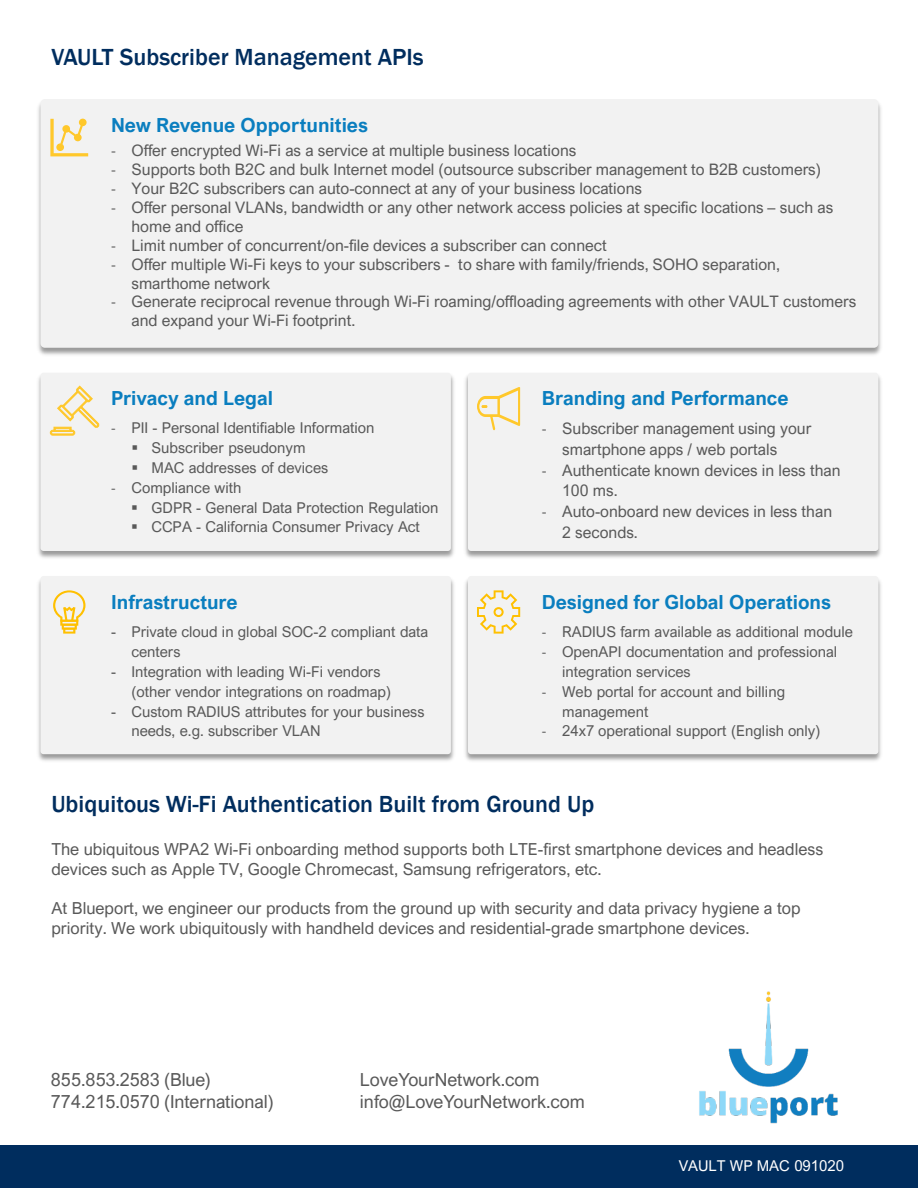
<style>
.page{position:relative;width:918px;height:1188px;background:#fff}
.page>*{position:absolute;margin:0;border:0;box-sizing:border-box;transform-origin:0 0}
.t1{font:500 24px "Franklin Gothic";color:#002d5e}
.t2{font:700 19.5px "Arial Nova";color:#0a7ebf}
.t3{font:18px "Arial Nova";letter-spacing:-.005em;color:#595959}
.t4{font:16.5px/19.8px "Arial Nova";color:#595959}
.t5{font:15.9px/20.7px "Arial Nova";color:#595959}
.t6{font:15px/19.8px "Arial Nova";color:#595959}
.t7{font:15px "Arial Nova";color:#fff}
.s1{font-family:"Calibri"}
</style>
<div class="page">
<img style="left:465px;top:375px;width:416px;height:183px">
<div style="left:468px;top:373px;width:410px;height:178px;background:#f2f2f2;border-radius:3px"></div>
<img style="left:38px;top:103px;width:843px;height:252px">
<div style="left:40px;top:99px;width:838px;height:249px;background:#f2f2f2;border-radius:4px"></div>
<img style="left:38px;top:375px;width:416px;height:183px">
<div style="left:40px;top:373px;width:411px;height:178px;background:#f2f2f2;border-radius:3px"></div>
<img style="left:38px;top:579px;width:416px;height:182px">
<div style="left:40px;top:576px;width:411px;height:178px;background:#f2f2f2;border-radius:3px"></div>
<img style="left:465px;top:579px;width:416px;height:182px">
<div style="left:468px;top:576px;width:410px;height:178px;background:#f2f2f2;border-radius:3px"></div>
<div style="left:0;top:1146px;width:918px;height:42px;background:#002d5e"></div>
<img style="left:699px;top:991px;width:139px;height:133px">
<svg style="left:53px;top:590px;width:33px;height:44px"></svg>
<svg style="left:477px;top:590px;width:43px;height:44px"></svg>
<svg style="left:477px;top:387px;width:43px;height:43px"></svg>
<svg style="left:50px;top:385px;width:50px;height:51px"></svg>
<svg style="left:50px;top:119px;width:38px;height:37px"></svg>
<p class="t1" style="left:51px;top:42px;width:374px">VAULT Subscriber Management APIs</p>
<p class="t2" style="left:111px;top:114px;width:258px">New Revenue Opportunities</p>
<p class="t5" style="left:111px;top:140px;width:467px"><span class="s1">-</span> Offer encrypted Wi-Fi as a service at multiple business locations</p>
<p class="t5" style="left:111px;top:159px;width:712px"><span class="s1">-</span> Supports both B2C and bulk Internet model (outsource subscriber management to B2B customers)</p>
<p class="t5" style="left:111px;top:178px;width:533px"><span class="s1">-</span> Your B2C subscribers can auto-connect at any of your business locations</p>
<p class="t5" style="left:131px;top:198px;width:703px;line-height:18.9px;text-indent:-20px"><span class="s1">-</span> Offer personal VLANs, bandwidth or any other network access policies at specific locations – such as home and office</p>
<p class="t5" style="left:111px;top:235px;width:497px"><span class="s1">-</span> Limit number of concurrent/on-file devices a subscriber can connect</p>
<p class="t5" style="left:131px;top:255px;width:650px;line-height:18.9px;text-indent:-20px"><span class="s1">-</span> Offer multiple Wi-Fi keys to your subscribers - to share with family/friends, SOHO separation, smarthome network</p>
<p class="t5" style="left:131px;top:292px;width:726px;line-height:18.9px;text-indent:-20px"><span class="s1">-</span> Generate reciprocal revenue through Wi-Fi roaming/offloading agreements with other VAULT customers and expand your Wi-Fi footprint.</p>
<p class="t2" style="left:111px;top:386px;width:163px">Privacy and Legal</p>
<p class="t6" style="left:111px;top:418px;width:265px"><span class="s1">-</span> PII - Personal Identifiable Information</p>
<p class="t6" style="left:131px;top:438px;width:176px">▪ Subscriber pseudonym</p>
<p class="t6" style="left:131px;top:458px;width:198px">▪ MAC addresses of devices</p>
<p class="t6" style="left:111px;top:478px;width:132px"><span class="s1">-</span> Compliance with</p>
<p class="t6" style="left:131px;top:497px;width:309px">▪ GDPR - General Data Protection Regulation</p>
<p class="t6" style="left:131px;top:517px;width:290px">▪ CCPA - California Consumer Privacy Act</p>
<p class="t2" style="left:542px;top:386px;width:248px">Branding and Performance</p>
<p class="t5" style="left:562px;top:418px;width:251px;text-indent:-20px"><span class="s1">-</span> Subscriber management using your smartphone apps / web portals</p>
<p class="t5" style="left:562px;top:460px;width:280px;text-indent:-20px"><span class="s1">-</span> Authenticate known devices in less than<br>100 ms.</p>
<p class="t5" style="left:562px;top:501px;width:271px;text-indent:-20px"><span class="s1">-</span> Auto-onboard new devices in less than<br>2 seconds.</p>
<p class="t2" style="left:111px;top:591px;width:128px">Infrastructure</p>
<p class="t2" style="left:542px;top:591px;width:291px">Designed for Global Operations</p>
<p class="t6" style="left:131px;top:622px;width:298px;text-indent:-20px">- Private cloud in global SOC-2 compliant data centers</p>
<p class="t6" style="left:131px;top:662px;width:261px;text-indent:-20px">- Integration with leading Wi-Fi vendors (other vendor integrations on roadmap)</p>
<p class="t6" style="left:131px;top:701px;width:295px;text-indent:-20px">- Custom RADIUS attributes for your business needs, e.g. subscriber VLAN</p>
<p class="t6" style="left:542px;top:622px;width:313px"><span class="s1">-</span> RADIUS farm available as additional module</p>
<p class="t6" style="left:562px;top:642px;width:277px;text-indent:-20px"><span class="s1">-</span> OpenAPI documentation and professional integration services</p>
<p class="t6" style="left:562px;top:682px;width:224px;text-indent:-20px"><span class="s1">-</span> Web portal for account and billing management</p>
<p class="t6" style="left:542px;top:721px;width:280px"><span class="s1">-</span> 24x7 operational support (English only)</p>
<p class="t1" style="left:51px;top:789px;width:545px">Ubiquitous Wi-Fi Authentication Built from Ground Up</p>
<p class="t4" style="left:51px;top:839px;width:773px">The ubiquitous WPA2 Wi-Fi onboarding method supports both LTE-first smartphone devices and headless devices such as Apple TV, Google Chromecast, Samsung refrigerators, etc.</p>
<p class="t4" style="left:51px;top:898px;width:751px">At Blueport, we engineer our products from the ground up with security and data privacy hygiene a top priority. We work ubiquitously with handheld devices and residential-grade smartphone devices.</p>
<p class="t3" style="left:51px;top:1070px;width:161px">855.853.2583 (Blue)</p>
<p class="t3" style="left:51px;top:1091px;width:225px">774.215.0570 (International)</p>
<p class="t3" style="left:360px;top:1070px;width:181px">LoveYourNetwork.com</p>
<p class="t3" style="left:360px;top:1091px;width:226px">info@LoveYourNetwork.com</p>
<p class="t7" style="left:679px;top:1157px;width:167px">VAULT WP MAC 091020</p>
</div>
